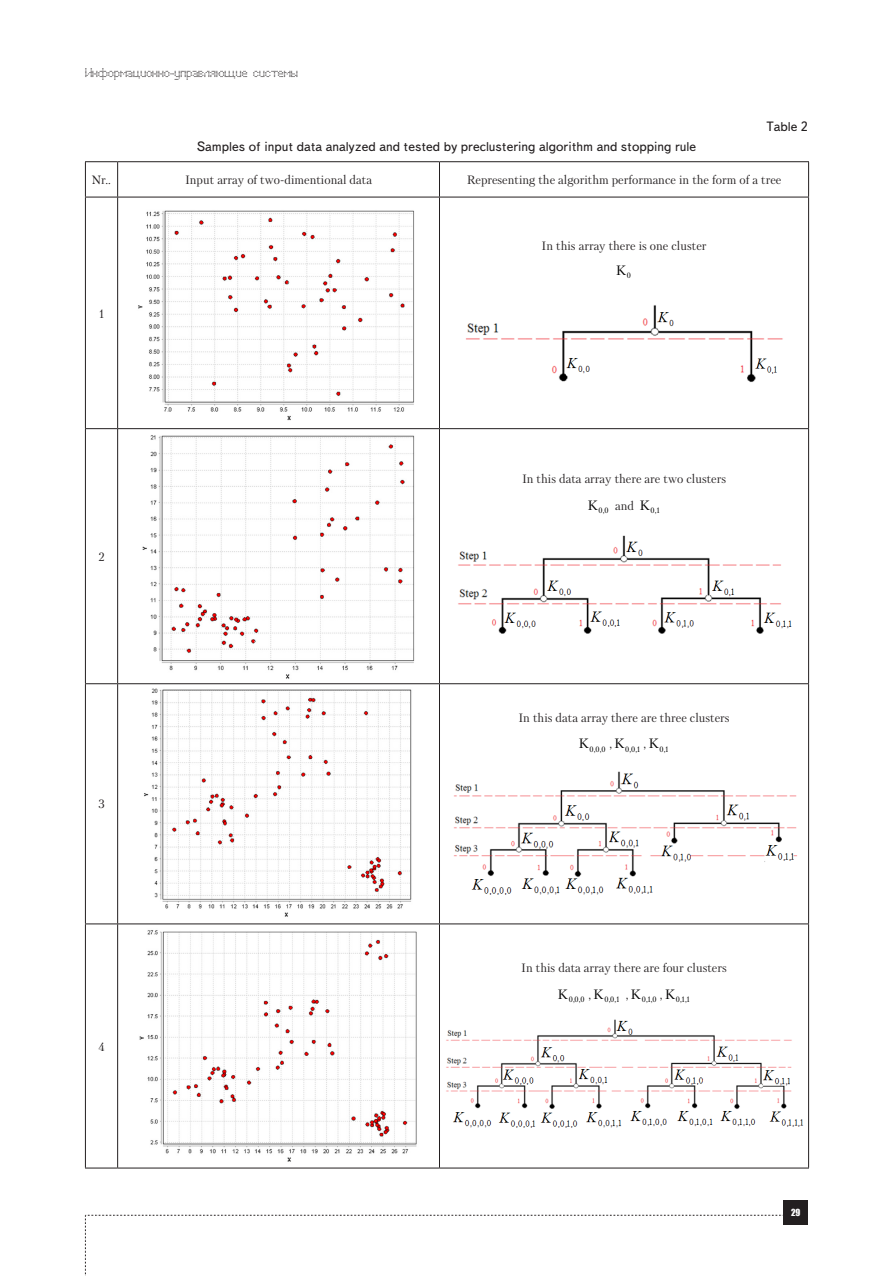
<style>
.page{position:relative;width:893px;height:1276px;background:#fff}
.page>*{position:absolute;margin:0;border:0;box-sizing:border-box;transform-origin:0 0}
.Название_табл{font:13.5px "Text Book C";color:#231f20}
.Таблица{font:13.5px "Text Book C";color:#231f20}
.t1{font:13.5px "Petersburg C";color:#000}
.Сама_табл{font:12px "Petersburg C";color:#231f20}
.t2{font:12px "Perfo";letter-spacing:.015em;color:#231f20}
.t3{font:9px "Impact";color:#fff}
.t4{font:7.8px "Petersburg C";color:#000}
</style>
<div class="page">
<svg style="left:85px;top:1215px;width:699px;height:61px"></svg>
<div style="left:784px;top:1200px;width:24px;height:25px;background:#231f20"></div>
<hr style="left:85px;top:161px;width:33px;height:1px;background:#231f20">
<hr style="left:85px;top:162px;width:1px;height:35px;background:#231f20">
<hr style="left:118px;top:161px;width:321px;height:1px;background:#231f20">
<hr style="left:117px;top:162px;width:1px;height:35px;background:#231f20">
<hr style="left:439px;top:161px;width:370px;height:1px;background:#231f20">
<hr style="left:439px;top:162px;width:1px;height:35px;background:#231f20">
<hr style="left:808px;top:162px;width:1px;height:35px;background:#231f20">
<hr style="left:85px;top:197px;width:33px;height:1px;background:#231f20">
<hr style="left:85px;top:197px;width:1px;height:231px;background:#231f20">
<hr style="left:118px;top:197px;width:321px;height:1px;background:#231f20">
<hr style="left:117px;top:197px;width:1px;height:231px;background:#231f20">
<hr style="left:439px;top:197px;width:370px;height:1px;background:#231f20">
<hr style="left:439px;top:197px;width:1px;height:231px;background:#231f20">
<hr style="left:808px;top:197px;width:1px;height:231px;background:#231f20">
<hr style="left:85px;top:428px;width:33px;height:1px;background:#231f20">
<hr style="left:85px;top:429px;width:1px;height:254px;background:#231f20">
<hr style="left:118px;top:428px;width:321px;height:1px;background:#231f20">
<hr style="left:117px;top:429px;width:1px;height:254px;background:#231f20">
<hr style="left:439px;top:428px;width:370px;height:1px;background:#231f20">
<hr style="left:439px;top:429px;width:1px;height:254px;background:#231f20">
<hr style="left:808px;top:429px;width:1px;height:254px;background:#231f20">
<hr style="left:85px;top:683px;width:33px;height:1px;background:#231f20">
<hr style="left:85px;top:684px;width:1px;height:239px;background:#231f20">
<hr style="left:118px;top:683px;width:321px;height:1px;background:#231f20">
<hr style="left:117px;top:684px;width:1px;height:239px;background:#231f20">
<hr style="left:439px;top:683px;width:370px;height:1px;background:#231f20">
<hr style="left:439px;top:684px;width:1px;height:239px;background:#231f20">
<hr style="left:808px;top:684px;width:1px;height:239px;background:#231f20">
<hr style="left:85px;top:923px;width:33px;height:1px;background:#231f20">
<hr style="left:85px;top:924px;width:1px;height:243px;background:#231f20">
<hr style="left:118px;top:923px;width:321px;height:1px;background:#231f20">
<hr style="left:117px;top:924px;width:1px;height:243px;background:#231f20">
<hr style="left:439px;top:923px;width:370px;height:1px;background:#231f20">
<hr style="left:439px;top:924px;width:1px;height:243px;background:#231f20">
<hr style="left:808px;top:924px;width:1px;height:243px;background:#231f20">
<hr style="left:85px;top:1167px;width:33px;height:1px;background:#231f20">
<hr style="left:118px;top:1167px;width:321px;height:1px;background:#231f20">
<hr style="left:439px;top:1167px;width:370px;height:1px;background:#231f20">
<img style="left:138px;top:210px;width:277px;height:211px">
<img style="left:466px;top:305px;width:317px;height:77px">
<img style="left:142px;top:435px;width:273px;height:244px">
<img style="left:458px;top:535px;width:334px;height:99px">
<img style="left:144px;top:688px;width:268px;height:229px">
<img style="left:453px;top:771px;width:344px;height:124px">
<img style="left:139px;top:930px;width:278px;height:232px">
<img style="left:446px;top:1019px;width:358px;height:109px">
<p class="t2" style="left:85px;top:66px;width:214px">Информационно-управляющие системы</p>
<p class="Название_табл" style="left:197px;top:139px;width:501px">Samples of input data analyzed and tested by preclustering algorithm and stopping rule</p>
<p class="Таблица" style="left:766px;top:119px;width:43px">Table 2</p>
<p class="Сама_табл" style="left:92px;top:173px;width:20px">Nr..</p>
<p class="Сама_табл" style="left:185px;top:173px;width:189px">Input array of two-dimentional data</p>
<p class="Сама_табл" style="left:467px;top:173px;width:316px">Representing the algorithm performance in the form of a tree</p>
<p class="Сама_табл" style="left:98px;top:306px;width:8px">1</p>
<p class="Сама_табл" style="left:98px;top:549px;width:8px">2</p>
<p class="Сама_табл" style="left:98px;top:797px;width:8px">3</p>
<p class="Сама_табл" style="left:98px;top:1039px;width:8px">4</p>
<p class="Сама_табл" style="left:542px;top:239px;width:166px">In this array there is one cluster</p>
<p class="t1" style="left:616px;top:262px;width:17px">K<sub>0</sub></p>
<p class="Сама_табл" style="left:522px;top:472px;width:206px">In this data array there are two clusters</p>
<p class="t4" style="left:587px;top:506px;width:23px"><sup>K</sup>0,0</p>
<p class="Сама_табл" style="left:615px;top:498px;width:21px">and</p>
<p class="t4" style="left:639px;top:506px;width:22px"><sup>K</sup>0,1</p>
<p class="Сама_табл" style="left:518px;top:710px;width:213px">In this data array there are three clusters</p>
<p class="t4" style="left:578px;top:744px;width:28px"><sup>K</sup>0,0,0</p>
<p class="Сама_табл" style="left:609px;top:737px;width:4px">,</p>
<p class="t4" style="left:614px;top:744px;width:28px"><sup>K</sup>0,0,1</p>
<p class="Сама_табл" style="left:644px;top:737px;width:4px">,</p>
<p class="t4" style="left:648px;top:744px;width:22px"><sup>K</sup>0,1</p>
<p class="Сама_табл" style="left:521px;top:960px;width:207px">In this data array there are four clusters</p>
<p class="t4" style="left:558px;top:994px;width:28px"><sup>K</sup>0,0,0</p>
<p class="Сама_табл" style="left:588px;top:987px;width:4px">,</p>
<p class="t4" style="left:593px;top:994px;width:28px"><sup>K</sup>0,0,1</p>
<p class="Сама_табл" style="left:626px;top:987px;width:4px">,</p>
<p class="t4" style="left:631px;top:994px;width:27px"><sup>K</sup>0,1,0</p>
<p class="Сама_табл" style="left:660px;top:987px;width:4px">,</p>
<p class="t4" style="left:665px;top:994px;width:27px"><sup>K</sup>0,1,1</p>
<p class="t3" style="left:791px;top:1205px;width:11px">29</p>
</div>
